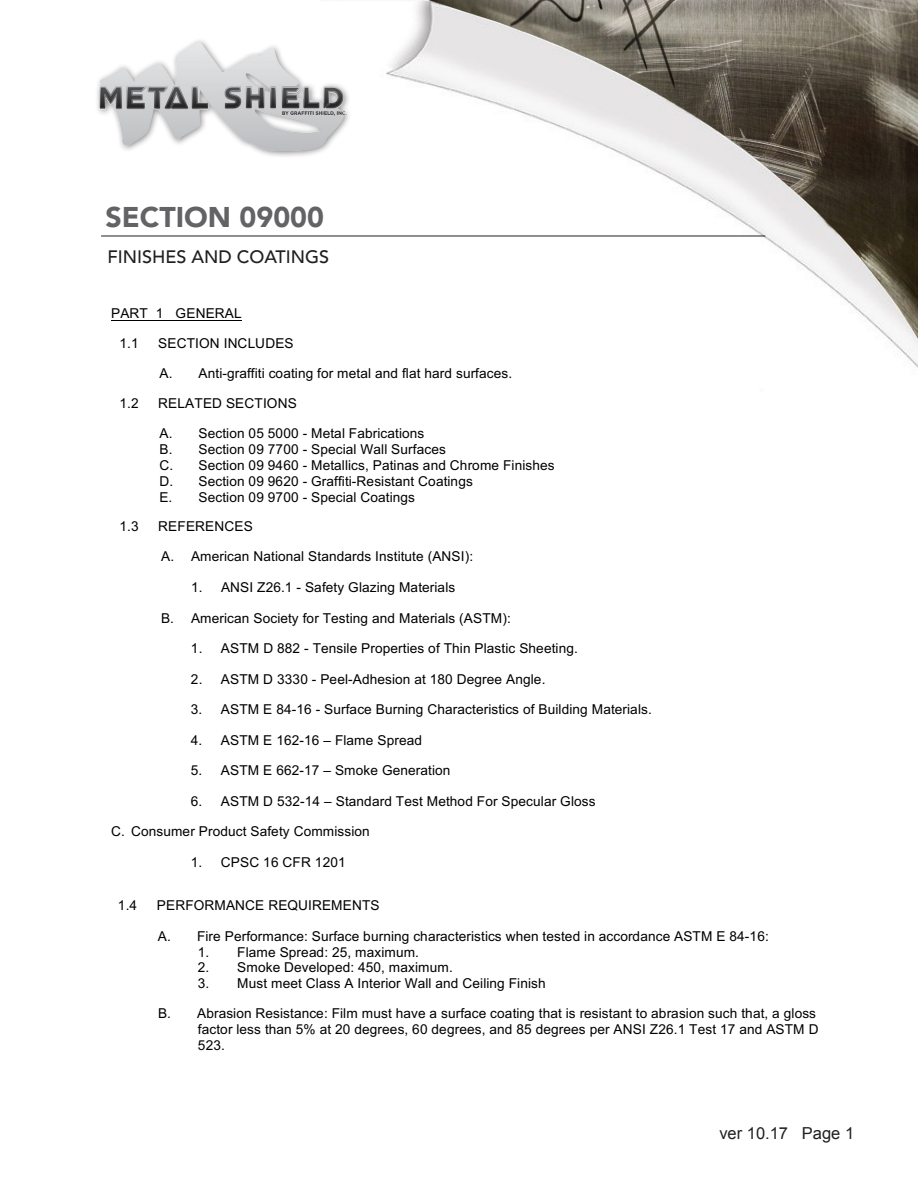
<style>
.page{position:relative;width:918px;height:1188px;background:#fff}
.page>*{position:absolute;margin:0;border:0;box-sizing:border-box;transform-origin:0 0}
.t1{font:900 28.5px "Avenir";color:#636366}
.t2{font:500 18px "Avenir";color:#231f20}
.t3{font:16.5px "Arial";color:#231f20}
.t4{font:13.65px/16px "Arial";letter-spacing:.01em;color:#000}
</style>
<div class="page">
<img style="left:321px;top:0;width:597px;height:368px">
<div style="left:94px;top:37px;width:259px;height:122px;background:#231f20;opacity:.55"></div>
<img style="left:94px;top:42px;width:263px;height:109px">
<hr style="left:101px;top:236px;width:664px;height:1px;background:#231f20">
<hr style="left:111px;top:320px;width:131px;height:1px;background:#000">
<p class="t1" style="left:106px;top:193px;width:220px">SECTION 09000</p>
<p class="t2" style="left:108px;top:241px;width:223px">FINISHES AND COATINGS</p>
<p class="t4" style="left:119px;top:299px;width:124px;line-height:29.7px;text-indent:-8px">PART 1 GENERAL<br>1.1</p>
<p class="t4" style="left:158px;top:328px;width:356px;line-height:30px">SECTION INCLUDES<br>A. Anti-graffiti coating for metal and flat hard surfaces.</p>
<p class="t4" style="left:119px;top:395px;width:21px">1.2</p>
<p class="t4" style="left:158px;top:388px;width:268px;line-height:30px">RELATED SECTIONS<br>A. Section 05 5000 - Metal Fabrications</p>
<p class="t4" style="left:159px;top:441px;width:397px">B. Section 09 7700 - Special Wall Surfaces<br>C. Section 09 9460 - Metallics, Patinas and Chrome Finishes D. Section 09 9620 - Graffiti-Resistant Coatings<br>E. Section 09 9700 - Special Coatings</p>
<p class="t4" style="left:119px;top:518px;width:21px">1.3</p>
<p class="t4" style="left:158px;top:518px;width:96px">REFERENCES</p>
<p class="t4" style="left:161px;top:549px;width:314px">A. American National Standards Institute (ANSI):</p>
<p class="t4" style="left:191px;top:579px;width:266px">1. ANSI Z26.1 - Safety Glazing Materials</p>
<p class="t4" style="left:161px;top:610px;width:351px">B. American Society for Testing and Materials (ASTM):</p>
<p class="t4" style="left:191px;top:640px;width:388px">1. ASTM D 882 - Tensile Properties of Thin Plastic Sheeting.</p>
<p class="t4" style="left:191px;top:671px;width:356px">2. ASTM D 3330 - Peel-Adhesion at 180 Degree Angle.</p>
<p class="t4" style="left:191px;top:701px;width:462px">3. ASTM E 84-16 - Surface Burning Characteristics of Building Materials.</p>
<p class="t4" style="left:191px;top:732px;width:233px">4. ASTM E 162-16 – Flame Spread</p>
<p class="t4" style="left:191px;top:762px;width:261px">5. ASTM E 662-17 – Smoke Generation</p>
<p class="t4" style="left:191px;top:793px;width:406px">6. ASTM D 532-14 – Standard Test Method For Specular Gloss</p>
<p class="t4" style="left:111px;top:823px;width:260px">C. Consumer Product Safety Commission</p>
<p class="t4" style="left:191px;top:854px;width:156px">1. CPSC 16 CFR 1201</p>
<p class="t4" style="left:118px;top:898px;width:21px">1.4</p>
<p class="t4" style="left:157px;top:898px;width:224px">PERFORMANCE REQUIREMENTS</p>
<p class="t4" style="left:158px;top:928px;width:612px">A. Fire Performance: Surface burning characteristics when tested in accordance ASTM E 84-16:</p>
<p class="t4" style="left:198px;top:944px;width:223px">1. Flame Spread: 25, maximum.</p>
<p class="t4" style="left:198px;top:959px;width:256px">2. Smoke Developed: 450, maximum.</p>
<p class="t4" style="left:158px;top:969px;width:660px;line-height:29.5px;text-indent:40px">3. Must meet Class A Interior Wall and Ceiling Finish<br>B. Abrasion Resistance: Film must have a surface coating that is resistant to abrasion such that, a gloss</p>
<p class="t4" style="left:198px;top:1021px;width:622px">factor less than 5% at 20 degrees, 60 degrees, and 85 degrees per ANSI Z26.1 Test 17 and ASTM D<br>523.</p>
<p class="t3" style="left:719px;top:1122px;width:136px">ver 10.17 Page 1</p>
</div>
